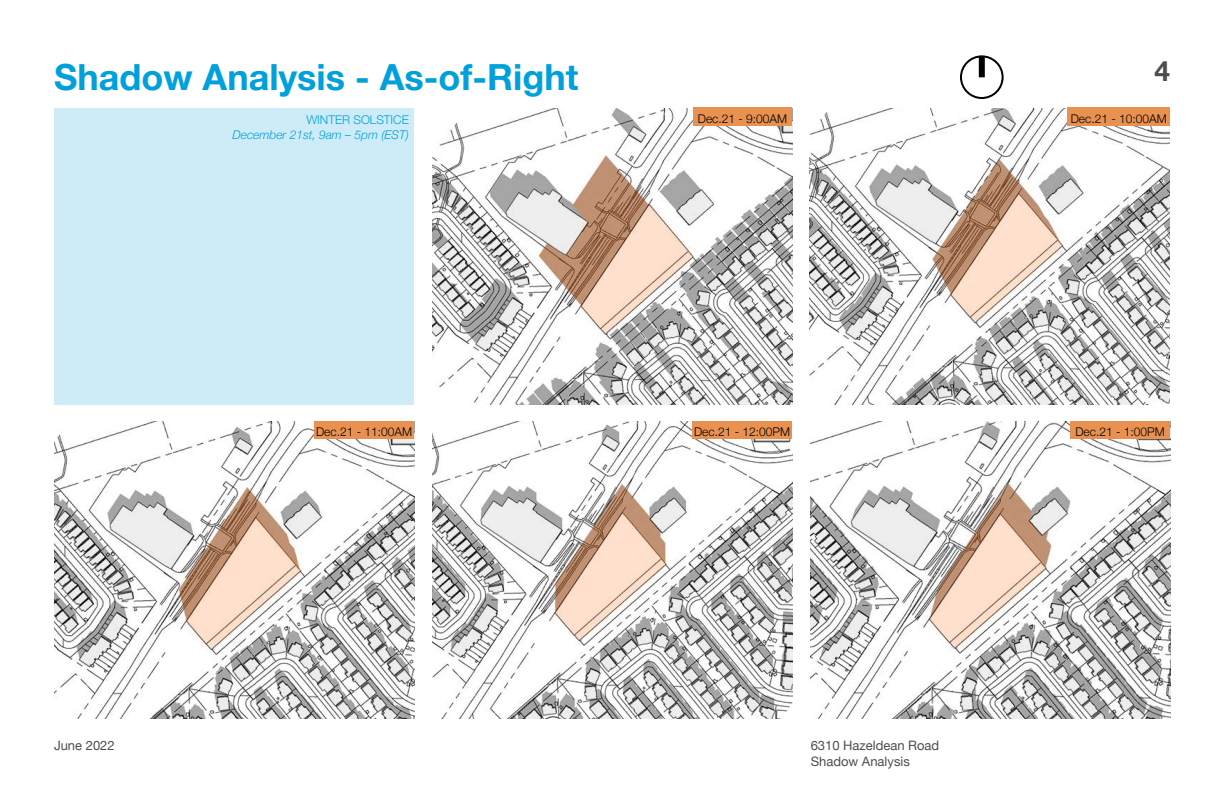
<style>
.page{position:relative;width:1224px;height:792px;background:#fff}
.page>*{position:absolute;margin:0;border:0;box-sizing:border-box;transform-origin:0 0}
.t1{font:700 36px "Helvetica Neue";color:#00a0dc}
.t2{font:700 28px "Helvetica Neue";color:#4d4d4f}
.t3{font:13px/15.6px "Helvetica Neue";color:#4d4d4f}
.t4{font:300 12px "Helvetica Neue";color:#000}
.t5{font:italic 300 12px "Helvetica Neue";color:#00a0dc}
.t6{font:300 12px "Helvetica Neue";color:#00a0dc}
</style>
<div class="page">
<div style="left:54px;top:108px;width:360px;height:297px;background:#cdecf8"></div>
<img style="left:432px;top:108px;width:360px;height:297px">
<img style="left:810px;top:108px;width:360px;height:297px">
<img style="left:54px;top:422px;width:360px;height:297px">
<img style="left:432px;top:421px;width:360px;height:297px">
<img style="left:810px;top:421px;width:360px;height:297px">
<div style="left:960px;top:55px;width:44px;height:44px;border:2px solid #000;border-radius:50%"></div>
<div style="left:979px;top:56px;width:6px;height:21px;background:#000"></div>
<div style="left:693px;top:108px;width:99px;height:18px;background:#e99151"></div>
<div style="left:314px;top:421px;width:100px;height:18px;background:#e99151"></div>
<div style="left:692px;top:421px;width:100px;height:18px;background:#e99151"></div>
<div style="left:1070px;top:421px;width:100px;height:18px;background:#e99151"></div>
<div style="left:1067px;top:108px;width:103px;height:18px;background:#e99151"></div>
<h1 class="t1" style="left:54px;top:63px;width:526px">Shadow Analysis - As-of-Right</h1>
<h2 class="t2" style="left:1154px;top:61px;width:17px">4</h2>
<p class="t6" style="left:306px;top:115px;width:104px">WINTER SOLSTICE</p>
<p class="t4" style="left:1071px;top:114px;width:98px">Dec.21 - 10:00AM</p>
<p class="t5" style="left:233px;top:130px;width:178px">December 21st, 9am – 5pm (EST)</p>
<p class="t4" style="left:698px;top:114px;width:91px">Dec.21 - 9:00AM</p>
<p class="t4" style="left:316px;top:428px;width:98px">Dec.21 - 11:00AM</p>
<p class="t4" style="left:694px;top:428px;width:98px">Dec.21 - 12:00PM</p>
<p class="t4" style="left:1075px;top:428px;width:91px">Dec.21 - 1:00PM</p>
<p class="t3" style="left:54px;top:739px;width:62px">June 2022</p>
<p class="t3" style="left:811px;top:739px;width:130px">6310 Hazeldean Road<br>Shadow Analysis</p>
</div>
